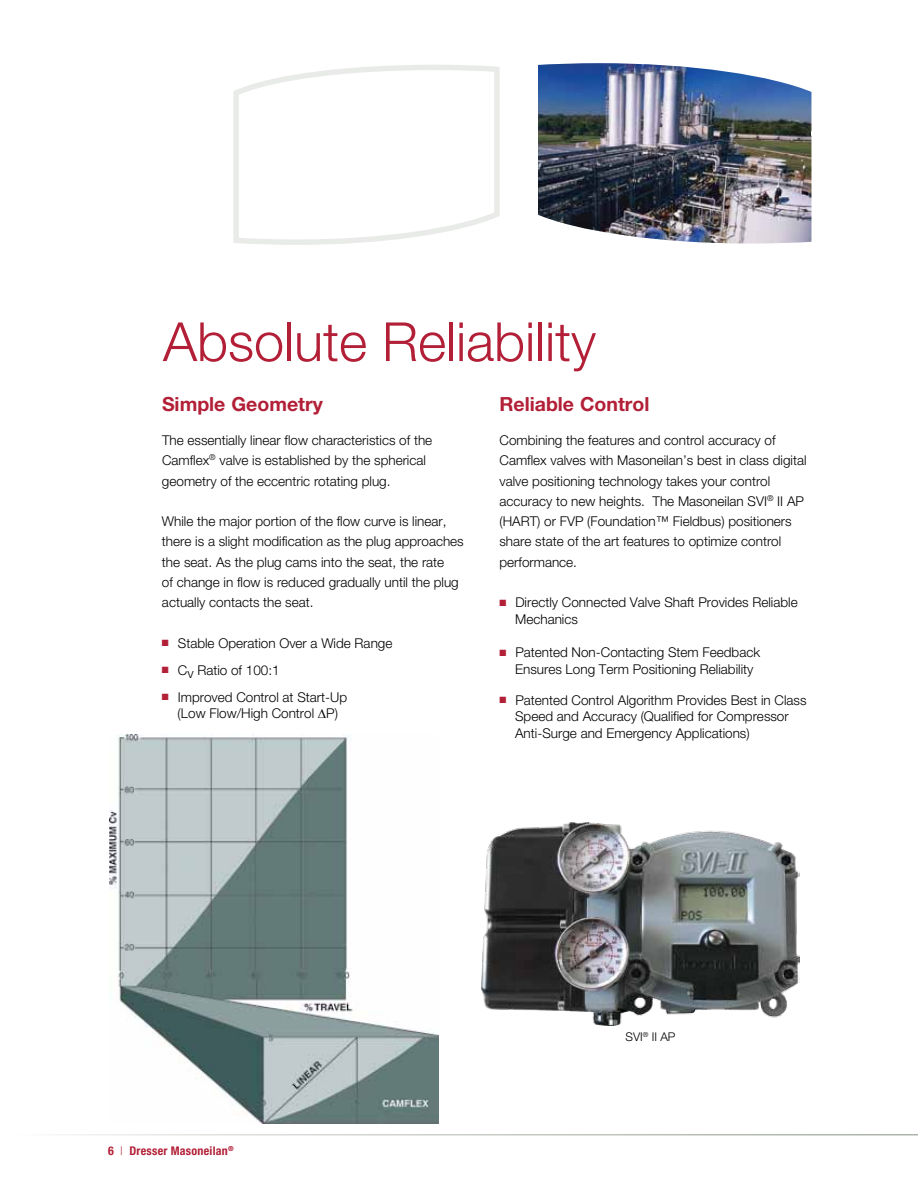
<style>
.page{position:relative;width:918px;height:1188px;background:#fff}
.page>*{position:absolute;margin:0;border:0;box-sizing:border-box;transform-origin:0 0}
.t1{font:300 54px "Helvetica Neue LT Std";color:#b21f36}
.t2{font:700 19.5px "Helvetica Neue LT Std";color:#b21f36}
.t3{font:300 13.5px/20.2px "Helvetica Neue LT Std";color:#000}
.t4{font:700 condensed 12px "Helvetica Neue LT Std";letter-spacing:.02em;color:#b21f36}
.t5{font:300 12px "Helvetica Neue LT Std";color:#000}
.s1{color:#b21f36}
.s2{font-weight:300}
</style>
<div class="page">
<img style="left:538px;top:63px;width:274px;height:181px">
<svg style="left:233px;top:65px;width:267px;height:180px"></svg>
<img style="left:110px;top:735px;width:329px;height:389px">
<img style="left:481px;top:822px;width:319px;height:204px">
<h1 class="t1" style="left:163px;top:309px;width:435px">Absolute Reliability</h1>
<h2 class="t2" style="left:162px;top:392px;width:162px">Simple Geometry</h2>
<p class="t3" style="left:162px;top:430px;width:272px">The essentially linear flow characteristics of the<br>Camflex<sup>®</sup> valve is established by the spherical geometry of the eccentric rotating plug.</p>
<p class="t3" style="left:162px;top:511px;width:303px">While the major portion of the flow curve is linear, there is a slight modification as the plug approaches the seat. As the plug cams into the seat, the rate<br>of change in flow is reduced gradually until the plug actually contacts the seat.</p>
<p class="t3" style="left:162px;top:632px;width:232px"><span class="s1">■</span> Stable Operation Over a Wide Range</p>
<p class="t3" style="left:162px;top:659px;width:119px"><span class="s1">■</span> Cv Ratio of 100:1</p>
<p class="t3" style="left:162px;top:688px;width:187px;line-height:16.5px;text-align:center"><span class="s1">■</span> Improved Control at Start-Up (Low Flow/High Control P)</p>
<h2 class="t2" style="left:500px;top:392px;width:151px">Reliable Control</h2>
<p class="t3" style="left:499px;top:430px;width:309px">Combining the features and control accuracy of Camflex valves with Masoneilan’s best in class digital valve positioning technology takes your control accuracy to new heights. The Masoneilan SVI<sup>®</sup> II AP (HART) or FVP (Foundation™ Fieldbus) positioners share state of the art features to optimize control performance.</p>
<p class="t3" style="left:515px;top:594px;width:284px;line-height:16.5px;text-indent:-16px"><span class="s1">■</span> Directly Connected Valve Shaft Provides Reliable<br>Mechanics</p>
<p class="t3" style="left:515px;top:644px;width:247px;line-height:16.5px;text-indent:-16px"><span class="s1">■</span> Patented Non-Contacting Stem Feedback<br>Ensures Long Term Positioning Reliability</p>
<p class="t3" style="left:515px;top:692px;width:293px;line-height:16.5px;text-indent:-16px"><span class="s1">■</span> Patented Control Algorithm Provides Best in Class<br>Speed and Accuracy (Qualified for Compressor<br>Anti-Surge and Emergency Applications)</p>
<p class="t4" style="left:108px;top:1143px;width:127px">6 <span class="s2">|</span> Dresser Masoneilan<sup>®</sup></p>
<p class="t5" style="left:625px;top:1030px;width:52px">SVI<sup>®</sup> II AP</p>
</div>
